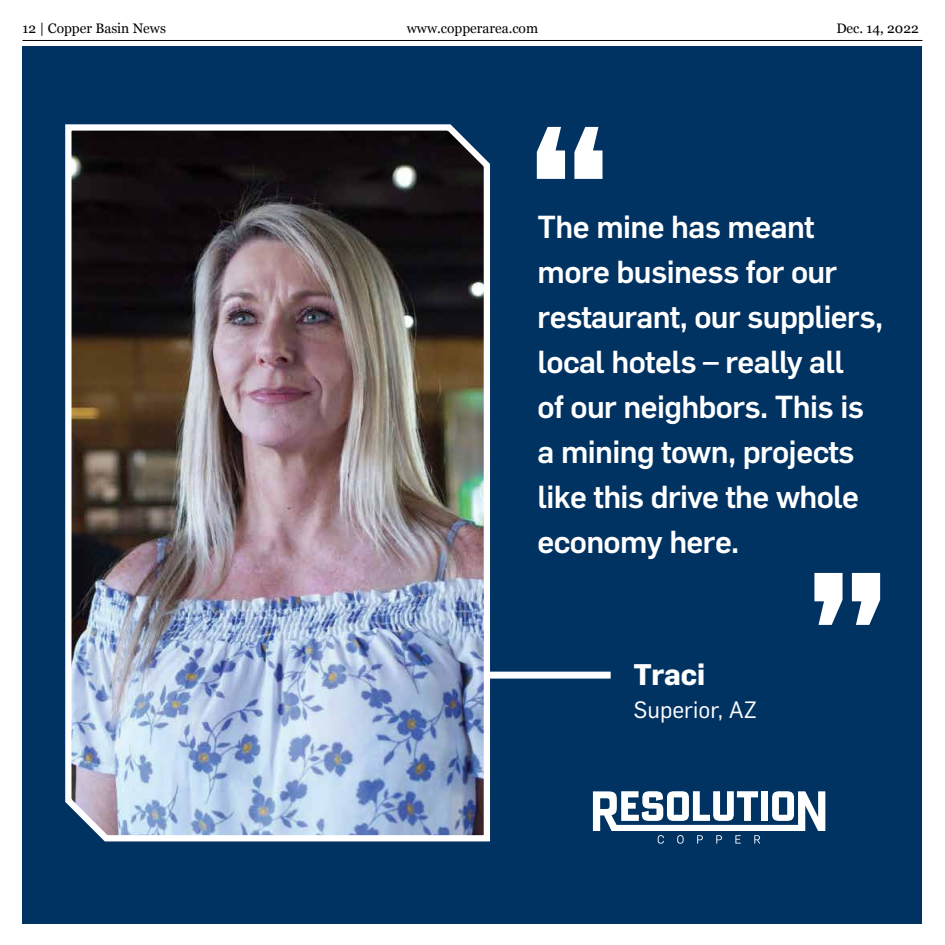
<style>
.page{position:relative;width:945px;height:945px;background:#fff}
.page>*{position:absolute;margin:0;border:0;box-sizing:border-box;transform-origin:0 0}
.t1{font:700 167.12px "Flama";color:#fff}
.t2{font:500 31.25px/45px "Flama";letter-spacing:-.02em;color:#fff}
.t3{font:700 29.25px "Flama";letter-spacing:-.005em;color:#fff}
.t4{font:23.25px "Flama";color:#fff}
.t5{font:13.75px "Georgia";color:#000}
</style>
<div class="page">
<hr style="left:22px;top:40px;width:900px;height:1px;background:#000">
<div style="left:22px;top:46px;width:900px;height:877px;background:#003262"></div>
<svg style="left:593px;top:791px;width:232px;height:53px"></svg>
<div style="left:484px;top:672px;width:127px;height:7px;background:#fff"></div>
<img style="left:65px;top:124px;width:428px;height:718px">
<p class="t5" style="left:22px;top:18px;width:145px">12 | Copper Basin News</p>
<p class="t5" style="left:407px;top:18px;width:133px">www.copperarea.com</p>
<p class="t5" style="left:836px;top:18px;width:84px">Dec. 14, 2022</p>
<h1 class="t1" style="left:526px;top:66px;width:88px">“</h1>
<p class="t2" style="left:538px;top:202px;width:347px">The mine has meant more business for our restaurant, our suppliers, local hotels – really all<br>of our neighbors. This is a mining town, projects like this drive the whole economy here.</p>
<p class="t3" style="left:634px;top:653px;width:73px">Traci</p>
<p class="t4" style="left:634px;top:695px;width:125px">Superior, AZ</p>
<h1 class="t1" style="left:891px;top:686px;width:88px;rotate:-180deg">“</h1>
</div>
